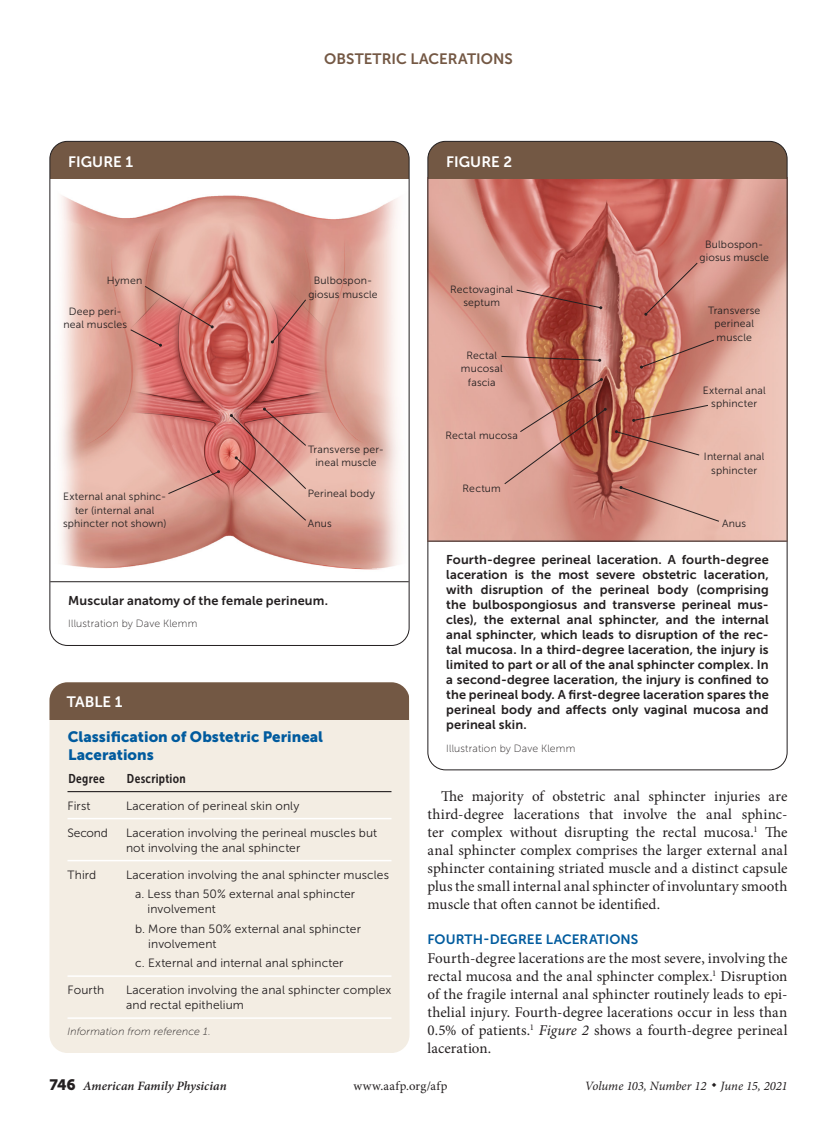
<style>
.page{position:relative;width:837px;height:1134px;background:#fff}
.page>*{position:absolute;margin:0;border:0;box-sizing:border-box;transform-origin:0 0}
.body_text{font:15px/18px "Minion Pro";color:#231f20;text-align:justify}
.body_noindent{font:15px/18px "Minion Pro";letter-spacing:.005em;color:#231f20;text-align:justify}
.table_title{font:15px/18px "Museo Sans 900";letter-spacing:.005em;color:#015b9e}
.t1{font:15px "Museo Sans 700";letter-spacing:.005em;color:#745844}
.figure{font:15px "Museo Sans 700";letter-spacing:.005em;color:#fff}
.table{font:15px "Museo Sans 700";color:#fff}
.head2{font:13.5px "Museo Sans 700";letter-spacing:.005em;color:#015b9e}
.fig_legend_black{font:12.75px/15px "Museo Sans 700";letter-spacing:.01em;color:#231f20;text-align:justify}
.t2{font:italic 12.75px "Minion Pro";letter-spacing:-.005em;color:#231f20}
.t3{font:italic 600 12.75px "Minion Pro";letter-spacing:.005em;color:#231f20}
.t4{font:12.75px "Minion Pro";letter-spacing:.03em;color:#231f20}
.table_head_last_colu{font:12.75px "Museo Sans Cond 700";letter-spacing:.02em;color:#231f20}
.table_head1{font:12.75px "Museo Sans Cond 700";letter-spacing:.025em;color:#231f20}
.table_data_last_col{font:12px/15px "Museo Sans 300";letter-spacing:.01em;color:#231f20}
.table_data_indent{font:12px/15px "Museo Sans 300";letter-spacing:.015em;color:#231f20}
.table_data{font:12px "Museo Sans 300";letter-spacing:.01em;color:#231f20}
.fig_text{font:10.5px/13.5px "Museo Sans 300";letter-spacing:.015em;color:#231f20;text-align:center}
.table_fig_note{font:10.5px "Museo Sans 100";letter-spacing:.015em;color:#231f20}
.table_fig_note-2{font:italic 10.5px "Museo Sans 100";letter-spacing:.015em;color:#231f20}
.s1{font-style:normal}
.s2{font-style:italic}
.s3{font-family:"Museo Sans 900";font-weight:400;font-style:normal;font-size:15px}
</style>
<div class="page">
<div style="left:50px;top:682px;width:360px;height:371px;background:#f3ede3;border-radius:18px"></div>
<hr style="left:68px;top:791px;width:58px;height:1px;background:#231f20">
<hr style="left:126px;top:791px;width:266px;height:1px;background:#231f20">
<hr style="left:68px;top:818px;width:58px;height:1px;background:#fff">
<hr style="left:126px;top:818px;width:266px;height:1px;background:#fff">
<hr style="left:68px;top:860px;width:58px;height:1px;background:#fff">
<hr style="left:126px;top:860px;width:266px;height:1px;background:#fff">
<hr style="left:68px;top:975px;width:58px;height:2px;background:#fff">
<hr style="left:126px;top:975px;width:266px;height:2px;background:#fff">
<hr style="left:68px;top:1017px;width:58px;height:2px;background:#fff">
<hr style="left:126px;top:1017px;width:266px;height:2px;background:#fff">
<div style="left:50px;top:682px;width:360px;height:38px;background:#735844"></div>
<img style="left:430px;top:179px;width:356px;height:362px">
<svg style="left:644px;top:262px;width:54px;height:54px;background:#cb7e74"></svg>
<svg style="left:640px;top:339px;width:75px;height:30px;background:#c67f68"></svg>
<svg style="left:632px;top:404px;width:77px;height:18px"></svg>
<svg style="left:615px;top:430px;width:85px;height:26px;background:#c68271"></svg>
<svg style="left:620px;top:486px;width:100px;height:36px;background:#d79d90"></svg>
<svg style="left:504px;top:378px;width:103px;height:107px;background:#bf7a6b"></svg>
<svg style="left:501px;top:356px;width:100px;height:6px"></svg>
<svg style="left:516px;top:289px;width:86px;height:20px;background:#b5665d"></svg>
<img style="left:61px;top:195px;width:338px;height:375px">
<svg style="left:167px;top:470px;width:53px;height:25px"></svg>
<svg style="left:230px;top:408px;width:77px;height:113px;background:#d3877f"></svg>
<svg style="left:271px;top:299px;width:36px;height:45px;background:#cd6f6b"></svg>
<svg style="left:130px;top:285px;width:84px;height:62px;background:#d38078"></svg>
<div style="left:50px;top:141px;width:359px;height:38px;background:#735844"></div>
<hr style="left:50px;top:581px;width:359px;height:1px;background:#231f20">
<div style="left:428px;top:141px;width:359px;height:38px;background:#735844"></div>
<hr style="left:428px;top:541px;width:359px;height:1px;background:#231f20">
<p class="t1" style="left:324px;top:50px;width:190px">OBSTETRIC LACERATIONS</p>
<p class="figure" style="left:68px;top:153px;width:66px">FIGURE 1</p>
<p class="figure" style="left:446px;top:153px;width:67px">FIGURE 2</p>
<p class="fig_text" style="left:700px;top:237px;width:71px">Bulbospon&shy;giosus muscle</p>
<p class="fig_text" style="left:107px;top:274px;width:37px">Hymen</p>
<p class="fig_text" style="left:63px;top:304px;width:65px">Deep peri&shy;neal muscles</p>
<p class="fig_text" style="left:308px;top:274px;width:71px">Bulbospon&shy;giosus muscle</p>
<p class="fig_text" style="left:450px;top:282px;width:64px">Rectovaginal septum</p>
<p class="fig_text" style="left:708px;top:304px;width:54px">Transverse perineal muscle</p>
<p class="fig_text" style="left:461px;top:349px;width:43px">Rectal mucosal fascia</p>
<p class="fig_text" style="left:703px;top:384px;width:64px">External anal sphincter</p>
<p class="fig_text" style="left:445px;top:429px;width:74px">Rectal mucosa</p>
<p class="fig_text" style="left:308px;top:442px;width:78px">Transverse per&shy;ineal muscle</p>
<p class="fig_text" style="left:704px;top:450px;width:62px">Internal anal sphincter</p>
<p class="fig_text" style="left:63px;top:490px;width:105px">External anal sphinc&shy;ter (internal anal sphincter not shown)</p>
<p class="fig_text" style="left:308px;top:486px;width:69px">Perineal body</p>
<p class="fig_text" style="left:308px;top:517px;width:26px">Anus</p>
<p class="fig_text" style="left:463px;top:481px;width:40px">Rectum</p>
<p class="fig_text" style="left:722px;top:516px;width:26px">Anus</p>
<p class="fig_legend_black" style="left:68px;top:593px;width:261px">Muscular anatomy of the female perineum.</p>
<p class="table_fig_note" style="left:68px;top:618px;width:131px">Illustration by Dave Klemm</p>
<p class="table" style="left:67px;top:694px;width:57px">TABLE 1</p>
<p class="table_title" style="left:68px;top:727px;width:257px">Classification of Obstetric Perineal<br>Lacerations</p>
<p class="table_head1" style="left:68px;top:771px;width:38px">Degree</p>
<p class="table_head_last_colu" style="left:127px;top:771px;width:60px">Description</p>
<p class="table_data" style="left:68px;top:799px;width:25px">First</p>
<p class="table_data_last_col" style="left:126px;top:798px;width:175px">Laceration of perineal skin only</p>
<p class="table_data" style="left:68px;top:826px;width:42px">Second</p>
<p class="table_data_last_col" style="left:126px;top:825px;width:253px">Laceration involving the perineal muscles but not involving the anal sphincter</p>
<p class="table_data" style="left:68px;top:868px;width:30px">Third</p>
<p class="table_data_last_col" style="left:126px;top:867px;width:265px">Laceration involving the anal sphincter muscles</p>
<p class="table_data_indent" style="left:148px;top:887px;width:209px;text-indent:-13px">a. Less than 50% external anal sphincter involvement</p>
<p class="table_data_indent" style="left:148px;top:921px;width:214px;text-indent:-13px">b. More than 50% external anal sphincter involvement</p>
<p class="table_data_indent" style="left:135px;top:956px;width:210px">c. External and internal anal sphincter</p>
<p class="table_data" style="left:68px;top:984px;width:38px">Fourth</p>
<p class="table_data_last_col" style="left:126px;top:983px;width:267px">Laceration involving the anal sphincter complex and rectal epithelium</p>
<p class="table_fig_note-2" style="left:68px;top:1026px;width:144px">Information from reference 1<span class="s1">.</span></p>
<p class="fig_legend_black" style="left:446px;top:552px;width:324px">Fourth-degree perineal laceration. A fourth-degree laceration is the most severe obstetric laceration, with disruption of the perineal body (comprising the bulbospongiosus and transverse perineal mus&shy;cles), the external anal sphincter, and the internal anal sphincter, which leads to disruption of the rec&shy;tal mucosa. In a third-degree laceration, the injury is limited to part or all of the anal sphincter complex. In a second-degree laceration, the injury is confined to the perineal body. A first-degree laceration spares the perineal body and affects only vaginal mucosa and perineal skin.</p>
<p class="table_fig_note" style="left:446px;top:742px;width:131px">Illustration by Dave Klemm</p>
<p class="body_text" style="left:428px;top:787px;width:362px;text-indent:14px">The majority of obstetric anal sphincter injuries are third-degree lacerations that involve the anal sphinc&shy;ter complex without disrupting the rectal mucosa.<sup>1</sup> The anal sphincter complex comprises the larger external anal sphincter containing striated muscle and a distinct capsule plus the small internal anal sphincter of involuntary smooth muscle that often cannot be identified.</p>
<p class="head2" style="left:428px;top:931px;width:212px">FOURTH-DEGREE LACERATIONS</p>
<p class="body_noindent" style="left:428px;top:949px;width:362px">Fourth-degree lacerations are the most severe, involving the rectal mucosa and the anal sphincter complex.<sup>1</sup> Disruption of the fragile internal anal sphincter routinely leads to epi&shy;thelial injury. Fourth-degree lacerations occur in less than 0.5% of patients.<sup>1</sup> <span class="s2">Figure 2</span> shows a fourth-degree perineal laceration.</p>
<p class="t3" style="left:50px;top:1077px;width:179px"><span class="s3">746</span> American Family Physician</p>
<p class="t4" style="left:353px;top:1078px;width:96px">www.aafp.org/afp</p>
<p class="t2" style="left:585px;top:1078px;width:204px">Volume 103, Number 12 ◆ June 15, 2021</p>
</div>
